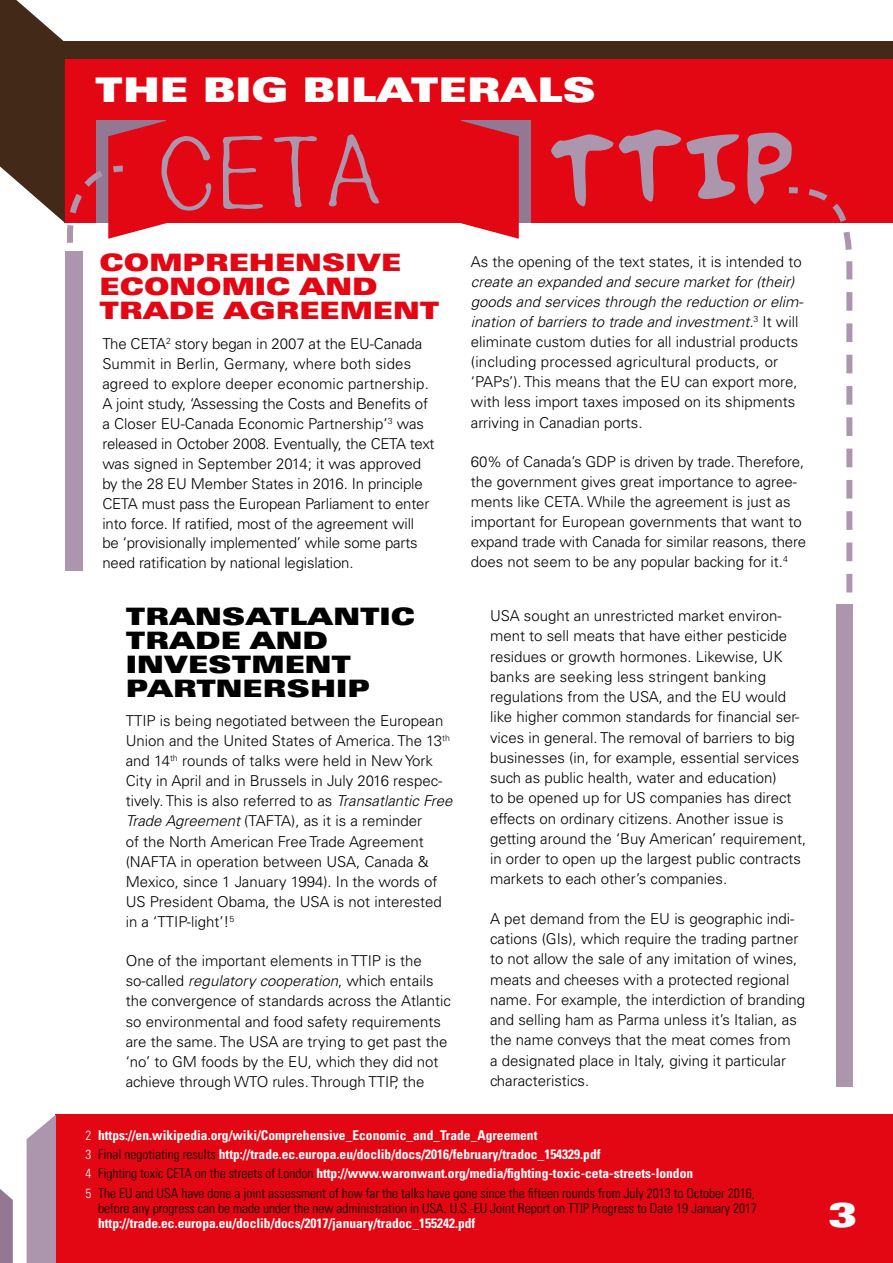
<style>
.page{position:relative;width:893px;height:1263px;background:#fff}
.page>*{position:absolute;margin:0;border:0;box-sizing:border-box;transform-origin:0 0}
.subtitles{font:249.9px "cantreach";color:#ab96ad}
.subtitles-2{font:97.35px "CF Disappointed";color:#ab96ad;scale:1.56 1}
.subtitles-3{font:33.9px "Univers LT Std X Black Ex";color:#fff}
.subtitles-4{font:24px/24px "Univers LT Std X Black Ex";color:#000}
.subtitles-5{font:24px/24px "Univers LT Std X Black Ex";color:#e30613}
.txt{font:300 15px/20.1px "Univers LT Std";color:#000}
.t1{font:300 condensed 13.5px/15px "Univers LT Std";color:#000}
.t2{font:700 condensed 13.5px "Univers LT Std";color:#fff}
.s1{font-style:italic}
.s2{font-weight:300;font-size:13.2px}
.s3{font-weight:300;color:#000}
.s4{font-size:13.2px;color:#fff}
.s5{font-weight:700;color:#fff}
</style>
<div class="page">
<div style="left:56px;top:1114px;width:837px;height:149px;background:#e30613"></div>
<svg style="left:27px;top:1114px;width:29px;height:149px;background:#b29eb3"></svg>
<svg style="left:0;top:1189px;width:13px;height:74px"></svg>
<div style="left:65px;top:58px;width:828px;height:165px;background:#e30613"></div>
<div style="left:63px;top:42px;width:830px;height:17px;background:#432918"></div>
<div style="left:66px;top:252px;width:17px;height:319px;background:#ab96ad"></div>
<div style="left:836px;top:604px;width:16px;height:482px;background:#ab96ad"></div>
<div style="left:461px;top:121px;width:70px;height:102px;background:#927892"></div>
<svg style="left:460px;top:120px;width:59px;height:119px;background:#de1f2c"></svg>
<svg style="left:789px;top:187px;width:64px;height:433px"></svg>
<svg style="left:0;top:0;width:168px;height:267px"></svg>
<p class="subtitles-3" style="left:95px;top:70px;width:502px">THE BIG BILATERALS</p>
<p class="subtitles-2" style="left:154px;top:131px;width:146px;rotate:-2deg">CETA</p>
<p class="subtitles" style="left:541px;top:46px;width:247px;rotate:-4deg">TTIP</p>
<p class="subtitles-5" style="left:100px;top:250px;width:341px">COMPREHENSIVE<br>ECONOMIC AND<br>TRADE AGREEMENT</p>
<p class="txt" style="left:102px;top:334px;width:334px">The CETA<sup>2</sup> story began in 2007 at the EU-Canada Summit in Berlin, Germany, where both sides agreed to explore deeper economic partnership.<br>A joint study, ‘Assessing the Costs and Benefits of a Closer EU-Canada Economic Partnership’<sup>3</sup> was released in October 2008. Eventually, the CETA text was signed in September 2014; it was approved by the 28 EU Member States in 2016. In principle CETA must pass the European Parliament to enter into force. If ratified, most of the agreement will<br>be ‘provisionally implemented’ while some parts need ratification by national legislation.</p>
<p class="subtitles-4" style="left:126px;top:605px;width:291px">TRANSATLANTIC<br>TRADE AND<br>INVESTMENT<br>PARTNERSHIP</p>
<p class="txt" style="left:126px;top:711px;width:328px">TTIP is being negotiated between the European Union and the United States of America. The 13<sup>th </sup>and 14<sup>th</sup> rounds of talks were held in New York City in April and in Brussels in July 2016 respec&shy;tively. This is also referred to as <span class="s1">Transatlantic Free Trade Agreement</span> (TAFTA), as it is a reminder<br>of the North American Free Trade Agreement (NAFTA in operation between USA, Canada &amp; Mexico, since 1 January 1994). In the words of US President Obama, the USA is not interested in a ‘TTIP-light’!<sup>5</sup></p>
<p class="txt" style="left:126px;top:951px;width:327px">One of the important elements in TTIP is the so-called <span class="s1">regulatory cooperation</span>, which entails the convergence of standards across the Atlantic so environmental and food safety requirements are the same. The USA are trying to get past the ‘no’ to GM foods by the EU, which they did not achieve through WTO rules. Through TTIP, the</p>
<p class="txt" style="left:471px;top:251px;width:334px">As the opening of the text states, it is intended to <span class="s1">create an expanded and secure market for (their) goods and services through the reduction or elim&shy;ination of barriers to trade and investment.</span><sup>3</sup> It will eliminate custom duties for all industrial products (including processed agricultural products, or ‘PAPs’). This means that the EU can export more, with less import taxes imposed on its shipments arriving in Canadian ports.</p>
<p class="txt" style="left:471px;top:451px;width:337px">60% of Canada’s GDP is driven by trade. Therefore, the government gives great importance to agree&shy;ments like CETA. While the agreement is just as important for European governments that want to expand trade with Canada for similar reasons, there does not seem to be any popular backing for it.<sup>4</sup></p>
<p class="txt" style="left:490px;top:606px;width:318px">USA sought an unrestricted market environ&shy;ment to sell meats that have either pesticide residues or growth hormones. Likewise, UK banks are seeking less stringent banking regulations from the USA, and the EU would like higher common standards for financial ser&shy;vices in general. The removal of barriers to big businesses (in, for example, essential services such as public health, water and education)<br>to be opened up for US companies has direct effects on ordinary citizens. Another issue is getting around the ‘Buy American’ requirement, in order to open up the largest public contracts markets to each other’s companies.</p>
<p class="txt" style="left:490px;top:908px;width:317px">A pet demand from the EU is geographic indi&shy;cations (GIs), which require the trading partner to not allow the sale of any imitation of wines, meats and cheeses with a protected regional name. For example, the interdiction of branding and selling ham as Parma unless it’s Italian, as the name conveys that the meat comes from<br>a designated place in Italy, giving it particular characteristics.</p>
<p class="t2" style="left:85px;top:1127px;width:454px"><span class="s2">2</span> https://en.wikipedia.org/wiki/Comprehensive_Economic_and_Trade_Agreement</p>
<p class="t2" style="left:85px;top:1146px;width:517px"><span class="s2">3</span> <span class="s3">Final negotiating results</span> http://trade.ec.europa.eu/doclib/docs/2016/february/tradoc_154329.pdf</p>
<p class="t2" style="left:85px;top:1165px;width:609px"><span class="s2">4</span> <span class="s3">Fighting toxic CETA on the streets of London</span> http://www.waronwant.org/media/fighting-toxic-ceta-streets-london</p>
<p class="t1" style="left:98px;top:1185px;width:660px;text-indent:-13px"><span class="s4">5</span> The EU and USA have done a joint assessment of how far the talks have gone since the fifteen rounds from July 2013 to October 2016, before any progress can be made under the new administration in USA. U.S.-EU Joint Report on TTIP Progress to Date 19 January 2017 <span class="s5">http://trade.ec.europa.eu/doclib/docs/2017/january/tradoc_155242.pdf</span></p>
<p class="subtitles-3" style="left:828px;top:1195px;width:30px">3</p>
</div>
